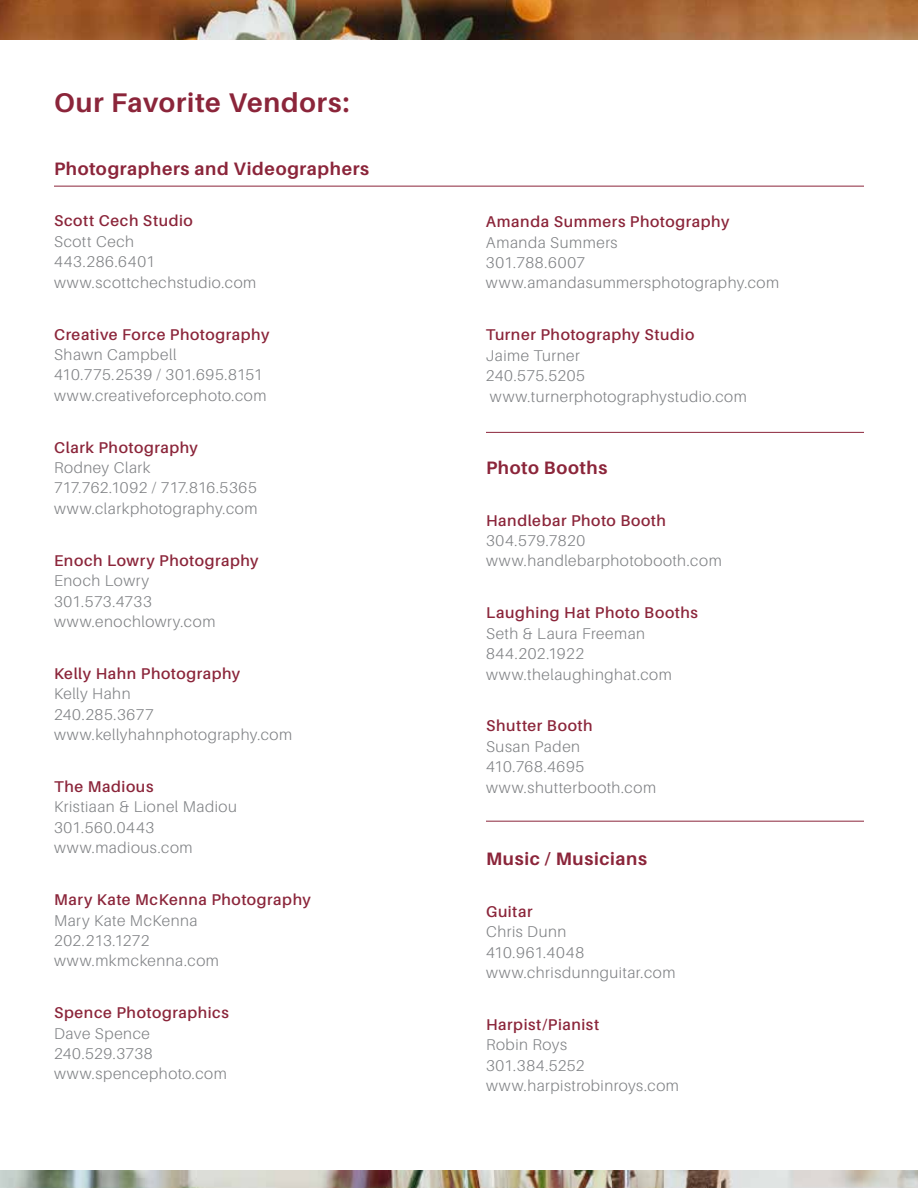
<style>
.page{position:relative;width:918px;height:1188px;background:#fff}
.page>*{position:absolute;margin:0;border:0;box-sizing:border-box;transform-origin:0 0}
.t1{font:700 27px "Aileron";letter-spacing:.03em;color:#8b253a}
.t2{font:700 18px "Aileron";letter-spacing:.035em;color:#8b253a}
.t3{font:300 15.6px/20.4px "Aileron";letter-spacing:.035em;color:#808285}
.t4{font:600 15.6px "Aileron";letter-spacing:.035em;color:#8b253a}
</style>
<div class="page">
<hr style="left:54px;top:186px;width:810px;height:1px;background:#8b253b">
<hr style="left:486px;top:432px;width:378px;height:1px;background:#8b253b">
<hr style="left:486px;top:821px;width:378px;height:1px;background:#8b253b">
<img style="left:0;top:0;width:918px;height:40px">
<img style="left:0;top:1171px;width:918px;height:17px">
<h1 class="t1" style="left:54px;top:87px;width:297px">Our Favorite Vendors:</h1>
<p class="t2" style="left:54px;top:158px;width:317px">Photographers and Videographers</p>
<p class="t4" style="left:54px;top:212px;width:140px">Scott Cech Studio</p>
<p class="t3" style="left:54px;top:231px;width:204px">Scott Cech<br>443.286.6401 www.scottchechstudio.com</p>
<p class="t4" style="left:54px;top:326px;width:217px">Creative Force Photography</p>
<p class="t3" style="left:54px;top:344px;width:214px">Shawn Campbell<br>410.775.2539 / 301.695.8151 www.creativeforcephoto.com</p>
<p class="t4" style="left:54px;top:439px;width:146px">Clark Photography</p>
<p class="t3" style="left:54px;top:458px;width:205px">Rodney Clark<br>717.762.1092 / 717.816.5365 www.clarkphotography.com</p>
<p class="t4" style="left:54px;top:552px;width:206px">Enoch Lowry Photography</p>
<p class="t3" style="left:54px;top:571px;width:163px">Enoch Lowry<br>301.573.4733 www.enochlowry.com</p>
<p class="t4" style="left:54px;top:665px;width:188px">Kelly Hahn Photography</p>
<p class="t3" style="left:54px;top:684px;width:240px">Kelly Hahn<br>240.285.3677 www.kellyhahnphotography.com</p>
<p class="t4" style="left:54px;top:778px;width:101px">The Madious</p>
<p class="t3" style="left:54px;top:797px;width:185px">Kristiaan &amp; Lionel Madiou<br>301.560.0443 www.madious.com</p>
<p class="t4" style="left:54px;top:891px;width:258px">Mary Kate McKenna Photography</p>
<p class="t3" style="left:54px;top:910px;width:166px">Mary Kate McKenna<br>202.213.1272 www.mkmckenna.com</p>
<p class="t4" style="left:54px;top:1004px;width:176px">Spence Photographics</p>
<p class="t3" style="left:54px;top:1023px;width:174px">Dave Spence<br>240.529.3738 www.spencephoto.com</p>
<p class="t4" style="left:486px;top:213px;width:245px">Amanda Summers Photography</p>
<p class="t3" style="left:486px;top:232px;width:295px">Amanda Summers<br>301.788.6007 www.amandasummersphotography.com</p>
<p class="t4" style="left:486px;top:326px;width:210px">Turner Photography Studio</p>
<p class="t3" style="left:486px;top:345px;width:262px">Jaime Turner<br>240.575.5205 www.turnerphotographystudio.com</p>
<p class="t2" style="left:486px;top:457px;width:123px">Photo Booths</p>
<p class="t4" style="left:486px;top:512px;width:182px">Handlebar Photo Booth</p>
<p class="t3" style="left:486px;top:531px;width:237px">304.579.7820 www.handlebarphotobooth.com</p>
<p class="t4" style="left:486px;top:604px;width:214px">Laughing Hat Photo Booths</p>
<p class="t3" style="left:486px;top:623px;width:187px">Seth &amp; Laura Freeman<br>844.202.1922 www.thelaughinghat.com</p>
<p class="t4" style="left:486px;top:717px;width:108px">Shutter Booth</p>
<p class="t3" style="left:486px;top:736px;width:172px">Susan Paden<br>410.768.4695 www.shutterbooth.com</p>
<p class="t2" style="left:486px;top:849px;width:162px">Music / Musicians</p>
<p class="t4" style="left:486px;top:903px;width:48px">Guitar</p>
<p class="t3" style="left:486px;top:922px;width:191px">Chris Dunn<br>410.961.4048 www.chrisdunnguitar.com</p>
<p class="t4" style="left:486px;top:1016px;width:115px">Harpist/Pianist</p>
<p class="t3" style="left:486px;top:1035px;width:194px">Robin Roys<br>301.384.5252 www.harpistrobinroys.com</p>
</div>
